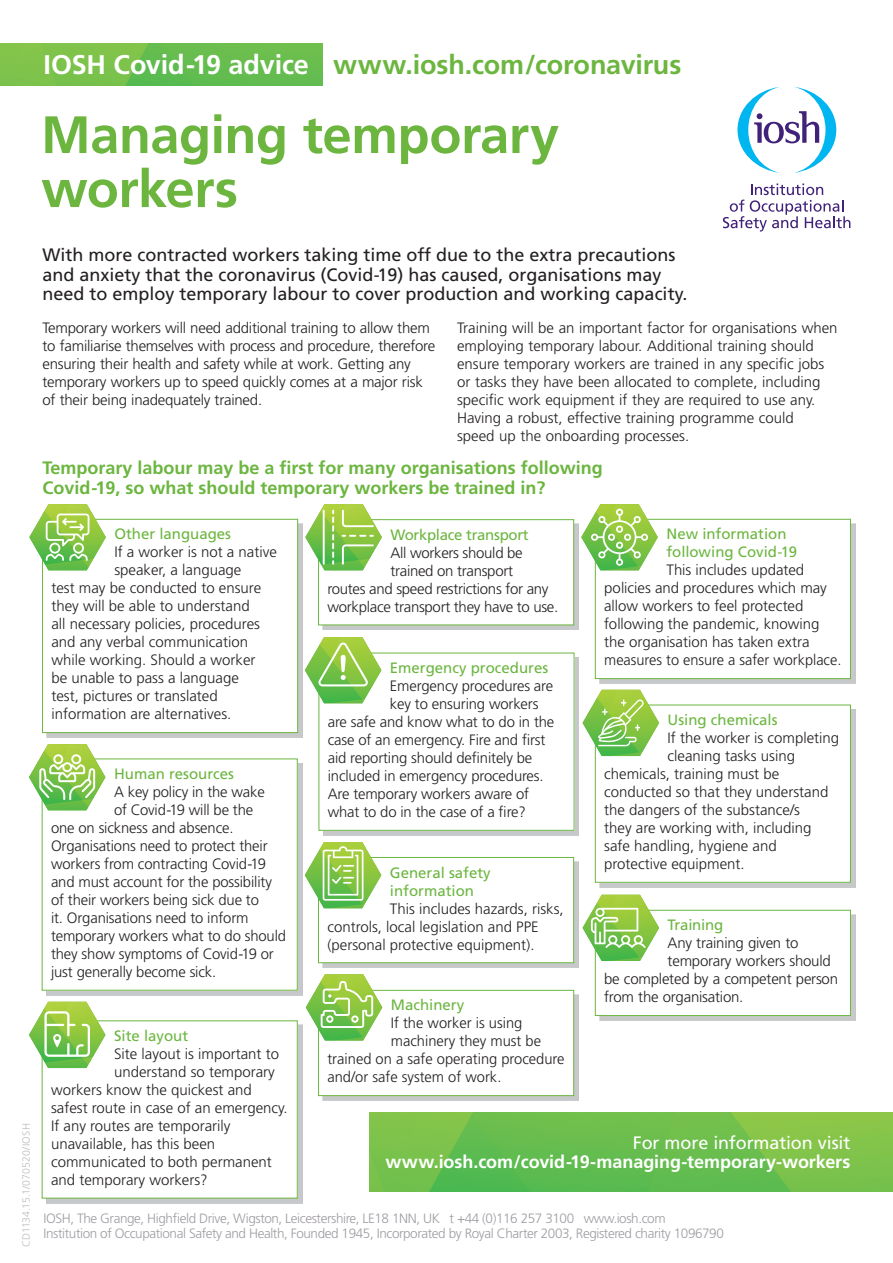
<style>
.page{position:relative;width:893px;height:1263px;background:#fff}
.page>*{position:absolute;margin:0;border:0;box-sizing:border-box;transform-origin:0 0}
.t1{font:700 52.5px/54px "Frutiger";letter-spacing:-.01em;color:#6cb640}
.t2{font:700 27px "Frutiger";letter-spacing:-.005em;color:#6cb640}
.t3{font:700 27px "Frutiger";letter-spacing:-.01em;color:#fff}
.t4{font:18px/19.5px "Frutiger";color:#231f20}
.t5{font:700 18px/19.5px "Frutiger";color:#6cb640}
.t6{font:700 18px "Frutiger";letter-spacing:-.005em;color:#fff}
.t7{font:18px "Frutiger";letter-spacing:-.005em;color:#fff}
.t8{font:300 15px/18px "Frutiger";color:#231f20}
.t9{font:15px/18px "Frutiger";color:#6cb640}
.t10{font:300 15px "Frutiger";letter-spacing:-.02em;color:#231f20}
.t11{font:15px "Frutiger";letter-spacing:-.02em;color:#6cb640}
.t12{font:300 13.5px/15px "Frutiger";letter-spacing:-.03em;color:#9f9ca2}
.t13{font:300 10.5px "Frutiger";letter-spacing:-.005em;color:#bcbdc0}
</style>
<div class="page">
<img style="left:0;top:43px;width:322px;height:42px">
<svg style="left:723px;top:184px;width:127px;height:48px"></svg>
<svg style="left:737px;top:87px;width:99px;height:86px"></svg>
<img style="left:370px;top:1112px;width:523px;height:79px">
<img style="left:47px;top:523px;width:256px;height:214px">
<div style="left:43px;top:519px;width:255px;height:213px;background:#fff"></div>
<div style="left:42px;top:519px;width:256px;height:214px;border:1px solid #6cb640"></div>
<svg style="left:29px;top:504px;width:77px;height:66px"></svg>
<svg style="left:29px;top:744px;width:76px;height:66px"></svg>
<svg style="left:29px;top:1002px;width:76px;height:66px"></svg>
<img style="left:323px;top:524px;width:256px;height:106px">
<div style="left:319px;top:520px;width:255px;height:105px;background:#fff"></div>
<div style="left:318px;top:519px;width:256px;height:106px;border:1px solid #6cb640"></div>
<svg style="left:305px;top:504px;width:77px;height:66px"></svg>
<div style="left:595px;top:705px;width:256px;height:178px;border:1px solid #6cb640"></div>
<svg style="left:583px;top:690px;width:76px;height:66px"></svg>
<img style="left:323px;top:657px;width:256px;height:178px">
<div style="left:319px;top:653px;width:255px;height:177px;background:#fff"></div>
<div style="left:319px;top:653px;width:255px;height:178px;border:1px solid #6cb640"></div>
<svg style="left:305px;top:637px;width:76px;height:66px"></svg>
<div style="left:595px;top:519px;width:256px;height:160px;border:1px solid #6cb640"></div>
<svg style="left:581px;top:504px;width:77px;height:66px"></svg>
<img style="left:323px;top:861px;width:256px;height:107px">
<div style="left:318px;top:857px;width:256px;height:106px;background:#fff"></div>
<div style="left:318px;top:857px;width:256px;height:106px;border:1px solid #6cb640"></div>
<svg style="left:305px;top:842px;width:76px;height:66px"></svg>
<div style="left:595px;top:910px;width:256px;height:106px;border:1px solid #6cb640"></div>
<svg style="left:583px;top:895px;width:76px;height:66px"></svg>
<img style="left:323px;top:994px;width:256px;height:106px">
<div style="left:319px;top:990px;width:255px;height:105px;background:#fff"></div>
<div style="left:318px;top:990px;width:256px;height:106px;border:1px solid #6cb640"></div>
<svg style="left:306px;top:974px;width:76px;height:66px"></svg>
<h2 class="t3" style="left:44px;top:49px;width:267px">IOSH Covid-19 advice</h2>
<h1 class="t1" style="left:41px;top:108px;width:520px">Managing temporary workers</h1>
<h2 class="t2" style="left:333px;top:49px;width:350px">www.iosh.com/coronavirus</h2>
<p class="t13" style="left:20px;top:1247px;width:125px;rotate:-90deg">CD1134.15.1/070520/IOSH</p>
<p class="t4" style="left:43px;top:245px;width:646px">With more contracted workers taking time off due to the extra precautions and anxiety that the coronavirus (Covid-19) has caused, organisations may need to employ temporary labour to cover production and working capacity.</p>
<p class="t8" style="left:43px;top:319px;width:394px">Temporary workers will need additional training to allow them to familiarise themselves with process and procedure, therefore ensuring their health and safety while at work. Getting any temporary workers up to speed quickly comes at a major risk of their being inadequately trained.</p>
<p class="t8" style="left:457px;top:319px;width:382px">Training will be an important factor for organisations when employing temporary labour. Additional training should ensure temporary workers are trained in any specific jobs or tasks they have been allocated to complete, including specific work equipment if they are required to use any.<br>Having a robust, effective training programme could<br>speed up the onboarding processes.</p>
<p class="t5" style="left:43px;top:458px;width:562px">Temporary labour may be a first for many organisations following<br>Covid-19, so what should temporary workers be trained in?</p>
<p class="t9" style="left:114px;top:525px;width:118px">Other languages</p>
<p class="t8" style="left:114px;top:543px;width:164px">If a worker is not a native</p>
<p class="t8" style="left:114px;top:561px;width:128px">speaker, a language</p>
<p class="t8" style="left:51px;top:579px;width:211px">test may be conducted to ensure</p>
<p class="t8" style="left:51px;top:597px;width:200px">they will be able to understand</p>
<p class="t8" style="left:51px;top:615px;width:210px">all necessary policies, procedures</p>
<p class="t8" style="left:51px;top:633px;width:198px">and any verbal communication</p>
<p class="t8" style="left:51px;top:651px;width:206px">while working. Should a worker</p>
<p class="t8" style="left:51px;top:669px;width:189px">be unable to pass a language</p>
<p class="t8" style="left:51px;top:687px;width:168px">test, pictures or translated</p>
<p class="t8" style="left:51px;top:705px;width:181px">information are alternatives.</p>
<p class="t9" style="left:666px;top:525px;width:132px">New information following Covid-19</p>
<p class="t8" style="left:604px;top:561px;width:239px;text-indent:62px">This includes updated policies and procedures which may allow workers to feel protected following the pandemic, knowing the organisation has taken extra measures to ensure a safer workplace.</p>
<p class="t11" style="left:390px;top:526px;width:140px">Workplace transport</p>
<p class="t10" style="left:390px;top:544px;width:134px">All workers should be</p>
<p class="t10" style="left:390px;top:562px;width:124px">trained on transport</p>
<p class="t10" style="left:327px;top:580px;width:223px">routes and speed restrictions for any</p>
<p class="t10" style="left:327px;top:598px;width:232px">workplace transport they have to use.</p>
<p class="t9" style="left:390px;top:659px;width:160px">Emergency procedures</p>
<p class="t8" style="left:390px;top:677px;width:165px">Emergency procedures are</p>
<p class="t8" style="left:390px;top:695px;width:150px">key to ensuring workers</p>
<p class="t8" style="left:328px;top:713px;width:228px">are safe and know what to do in the</p>
<p class="t8" style="left:328px;top:731px;width:219px">case of an emergency. Fire and first</p>
<p class="t8" style="left:328px;top:749px;width:206px">aid reporting should definitely be</p>
<p class="t8" style="left:328px;top:767px;width:217px">included in emergency procedures.</p>
<p class="t8" style="left:328px;top:785px;width:203px">Are temporary workers aware of</p>
<p class="t8" style="left:328px;top:803px;width:200px">what to do in the case of a fire?</p>
<p class="t9" style="left:668px;top:711px;width:112px">Using chemicals</p>
<p class="t8" style="left:668px;top:729px;width:173px">If the worker is completing</p>
<p class="t8" style="left:668px;top:747px;width:129px">cleaning tasks using</p>
<p class="t8" style="left:604px;top:765px;width:177px">chemicals, training must be</p>
<p class="t8" style="left:604px;top:783px;width:226px">conducted so that they understand</p>
<p class="t8" style="left:604px;top:801px;width:197px">the dangers of the substance/s</p>
<p class="t8" style="left:604px;top:819px;width:209px">they are working with, including</p>
<p class="t8" style="left:604px;top:837px;width:174px">safe handling, hygiene and</p>
<p class="t8" style="left:604px;top:855px;width:142px">protective equipment.</p>
<p class="t9" style="left:114px;top:765px;width:122px">Human resources</p>
<p class="t8" style="left:114px;top:783px;width:152px">A key policy in the wake</p>
<p class="t8" style="left:114px;top:801px;width:141px">of Covid-19 will be the</p>
<p class="t8" style="left:51px;top:819px;width:184px">one on sickness and absence.</p>
<p class="t8" style="left:51px;top:837px;width:218px">Organisations need to protect their</p>
<p class="t8" style="left:51px;top:855px;width:217px">workers from contracting Covid-19</p>
<p class="t8" style="left:51px;top:873px;width:222px">and must account for the possibility</p>
<p class="t8" style="left:51px;top:891px;width:209px">of their workers being sick due to</p>
<p class="t8" style="left:51px;top:909px;width:199px">it. Organisations need to inform</p>
<p class="t8" style="left:51px;top:927px;width:237px">temporary workers what to do should</p>
<p class="t8" style="left:51px;top:945px;width:224px">they show symptoms of Covid-19 or</p>
<p class="t8" style="left:51px;top:963px;width:167px">just generally become sick.</p>
<p class="t9" style="left:390px;top:863px;width:102px">General safety information</p>
<p class="t8" style="left:327px;top:900px;width:238px;text-indent:62px">This includes hazards, risks, controls, local legislation and PPE (personal protective equipment).</p>
<p class="t9" style="left:668px;top:916px;width:57px">Training</p>
<p class="t8" style="left:668px;top:934px;width:132px">Any training given to</p>
<p class="t8" style="left:668px;top:952px;width:165px">temporary workers should</p>
<p class="t8" style="left:604px;top:970px;width:235px">be completed by a competent person</p>
<p class="t8" style="left:604px;top:988px;width:141px">from the organisation.</p>
<p class="t9" style="left:391px;top:996px;width:75px">Machinery</p>
<p class="t8" style="left:391px;top:1014px;width:133px">If the worker is using</p>
<p class="t8" style="left:391px;top:1032px;width:152px">machinery they must be</p>
<p class="t8" style="left:327px;top:1050px;width:239px">trained on a safe operating procedure</p>
<p class="t8" style="left:327px;top:1068px;width:175px">and/or safe system of work.</p>
<p class="t9" style="left:114px;top:1027px;width:76px">Site layout</p>
<p class="t8" style="left:114px;top:1045px;width:166px">Site layout is important to</p>
<p class="t8" style="left:114px;top:1063px;width:162px">understand so temporary</p>
<p class="t8" style="left:51px;top:1081px;width:202px">workers know the quickest and</p>
<p class="t8" style="left:51px;top:1099px;width:238px">safest route in case of an emergency.</p>
<p class="t8" style="left:51px;top:1117px;width:181px">If any routes are temporarily</p>
<p class="t8" style="left:51px;top:1135px;width:166px">unavailable, has this been</p>
<p class="t8" style="left:51px;top:1153px;width:222px">communicated to both permanent</p>
<p class="t8" style="left:51px;top:1171px;width:158px">and temporary workers?</p>
<p class="t7" style="left:633px;top:1132px;width:219px">For more information visit</p>
<p class="t6" style="left:385px;top:1151px;width:467px">www.iosh.com/covid-19-managing-temporary-workers</p>
<p class="t12" style="left:44px;top:1211px;width:682px">IOSH, The Grange, Highfield Drive, Wigston, Leicestershire, LE18 1NN, UK t +44 (0)116 257 3100 www.iosh.com<br>Institution of Occupational Safety and Health, Founded 1945, Incorporated by Royal Charter 2003, Registered charity 1096790</p>
</div>
